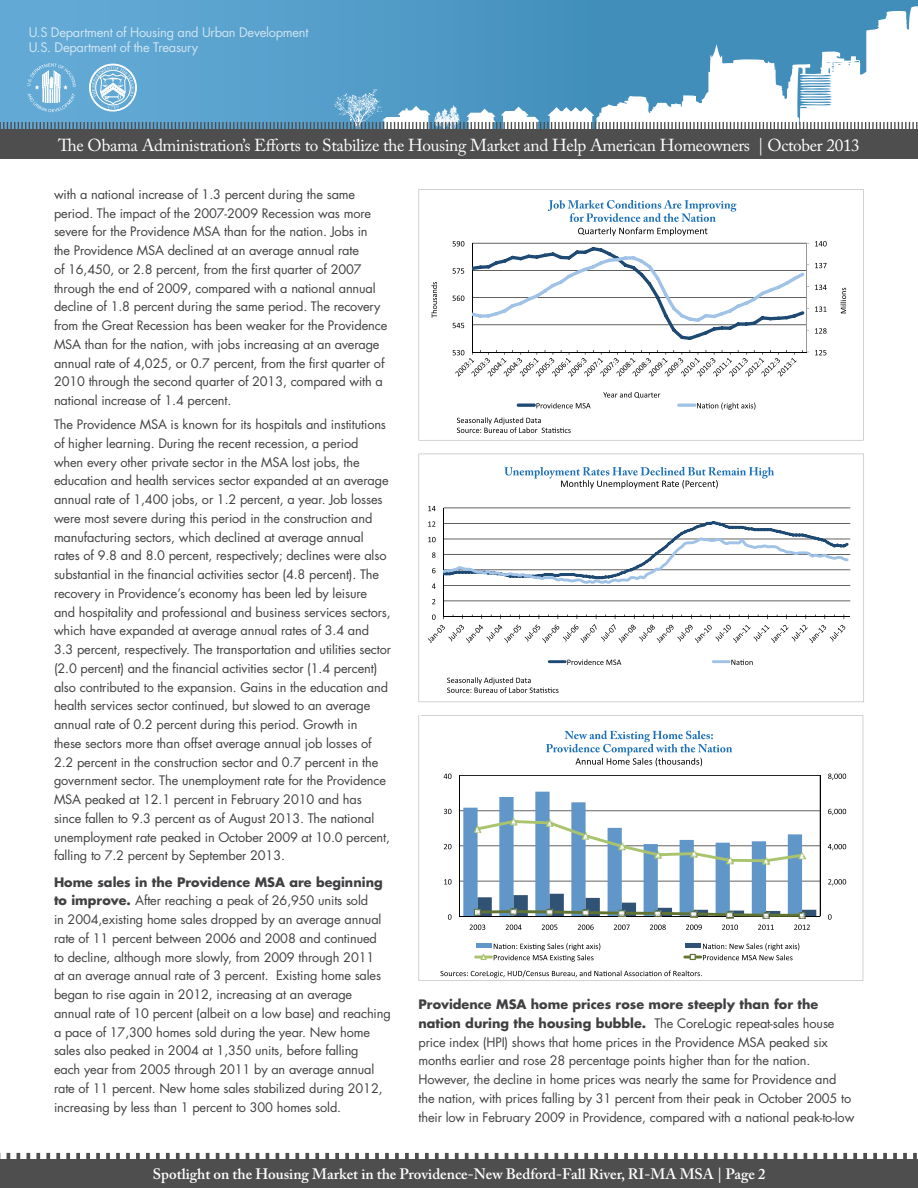
<style>
.page{position:relative;width:918px;height:1188px;background:#fff}
.page>*{position:absolute;margin:0;border:0;box-sizing:border-box;transform-origin:0 0}
.t1{font:17.25px "Adobe Caslon Pro";letter-spacing:-.02em;color:#fff}
.t2{font:600 15px "Adobe Caslon Pro";color:#fff}
.t3{font:13.05px "Helvetica Neue";letter-spacing:.01em;color:#fff}
.t4{font:12.9px/15.5px "Futura";letter-spacing:-.02em;color:#fff}
.body_copy{font:12.75px/18.8px "Futura";letter-spacing:-.01em;color:#414042}
.s1{font-weight:700}
</style>
<div class="page">
<div style="left:0;top:0;width:918px;height:159px;background:linear-gradient(to right,#63aad6,#3987b5)"></div>
<svg style="left:596px;top:6px;width:322px;height:57px;fill:#418ebb"></svg>
<div style="left:0;top:130px;width:918px;height:29px;background:#4e4e4e"></div>
<svg style="left:0;top:63px;width:918px;height:67px"></svg>
<svg style="left:0;top:1152px;width:917px;height:7px"></svg>
<div style="left:0;top:1159px;width:918px;height:29px;background:#4e4e4e"></div>
<svg style="left:418px;top:189px;width:446px;height:252px"></svg>
<svg style="left:457px;top:417px;width:114px;height:16px"></svg>
<svg style="left:840px;top:288px;width:6px;height:25px"></svg>
<svg style="left:419px;top:454px;width:445px;height:248px"></svg>
<svg style="left:447px;top:677px;width:112px;height:16px"></svg>
<svg style="left:419px;top:715px;width:444px;height:266px"></svg>
<svg style="left:440px;top:970px;width:262px;height:8px"></svg>
<p class="t4" style="left:28px;top:24px;width:282px">U.S Department of Housing and Urban Development<br>U.S. Department of the Treasury</p>
<p class="t3" style="left:159px;top:135px;width:599px">U.S. Department of Housing and Urban Development | Office of Policy Development and Research</p>
<h1 class="t1" style="left:58px;top:135px;width:803px">The Obama Administration’s Efforts to Stabilize the Housing Market and Help American Homeowners | October 2013</h1>
<p class="body_copy" style="left:54px;top:185px;width:335px">with a national increase of 1.3 percent during the same period. The impact of the 2007-2009 Recession was more severe for the Providence MSA than for the nation. Jobs in<br>the Providence MSA declined at an average annual rate<br>of 16,450, or 2.8 percent, from the first quarter of 2007 through the end of 2009, compared with a national annual decline of 1.8 percent during the same period. The recovery from the Great Recession has been weaker for the Providence MSA than for the nation, with jobs increasing at an average annual rate of 4,025, or 0.7 percent, from the first quarter of 2010 through the second quarter of 2013, compared with a national increase of 1.4 percent.</p>
<p class="body_copy" style="left:54px;top:415px;width:339px">The Providence MSA is known for its hospitals and institutions of higher learning. During the recent recession, a period<br>when every other private sector in the MSA lost jobs, the education and health services sector expanded at an average annual rate of 1,400 jobs, or 1.2 percent, a year. Job losses were most severe during this period in the construction and manufacturing sectors, which declined at average annual rates of 9.8 and 8.0 percent, respectively; declines were also substantial in the financial activities sector (4.8 percent). The recovery in Providence’s economy has been led by leisure and hospitality and professional and business services sectors, which have expanded at average annual rates of 3.4 and 3.3 percent, respectively. The transportation and utilities sector (2.0 percent) and the financial activities sector (1.4 percent) also contributed to the expansion. Gains in the education and health services sector continued, but slowed to an average annual rate of 0.2 percent during this period. Growth in<br>these sectors more than offset average annual job losses of 2.2 percent in the construction sector and 0.7 percent in the government sector. The unemployment rate for the Providence MSA peaked at 12.1 percent in February 2010 and has since fallen to 9.3 percent as of August 2013. The national unemployment rate peaked in October 2009 at 10.0 percent, falling to 7.2 percent by September 2013.</p>
<p class="body_copy" style="left:54px;top:872px;width:338px"><span class="s1">Home sales in the Providence MSA are beginning to improve.</span> After reaching a peak of 26,950 units sold<br>in 2004,existing home sales dropped by an average annual rate of 11 percent between 2006 and 2008 and continued<br>to decline, although more slowly, from 2009 through 2011<br>at an average annual rate of 3 percent. Existing home sales began to rise again in 2012, increasing at an average annual rate of 10 percent (albeit on a low base) and reaching a pace of 17,300 homes sold during the year. New home sales also peaked in 2004 at 1,350 units, before falling<br>each year from 2005 through 2011 by an average annual rate of 11 percent. New home sales stabilized during 2012, increasing by less than 1 percent to 300 homes sold.</p>
<p class="body_copy" style="left:418px;top:995px;width:437px"><span class="s1">Providence MSA home prices rose more steeply than for the nation during the housing bubble.</span> The CoreLogic repeat-sales house price index (HPI) shows that home prices in the Providence MSA peaked six months earlier and rose 28 percentage points higher than for the nation.<br>However, the decline in home prices was nearly the same for Providence and the nation, with prices falling by 31 percent from their peak in October 2005 to their low in February 2009 in Providence, compared with a national peak-to-low</p>
<p class="t2" style="left:153px;top:1165px;width:614px">Spotlight on the Housing Market in the Providence-New Bedford-Fall River, RI-MA MSA | Page 2</p>
</div>
